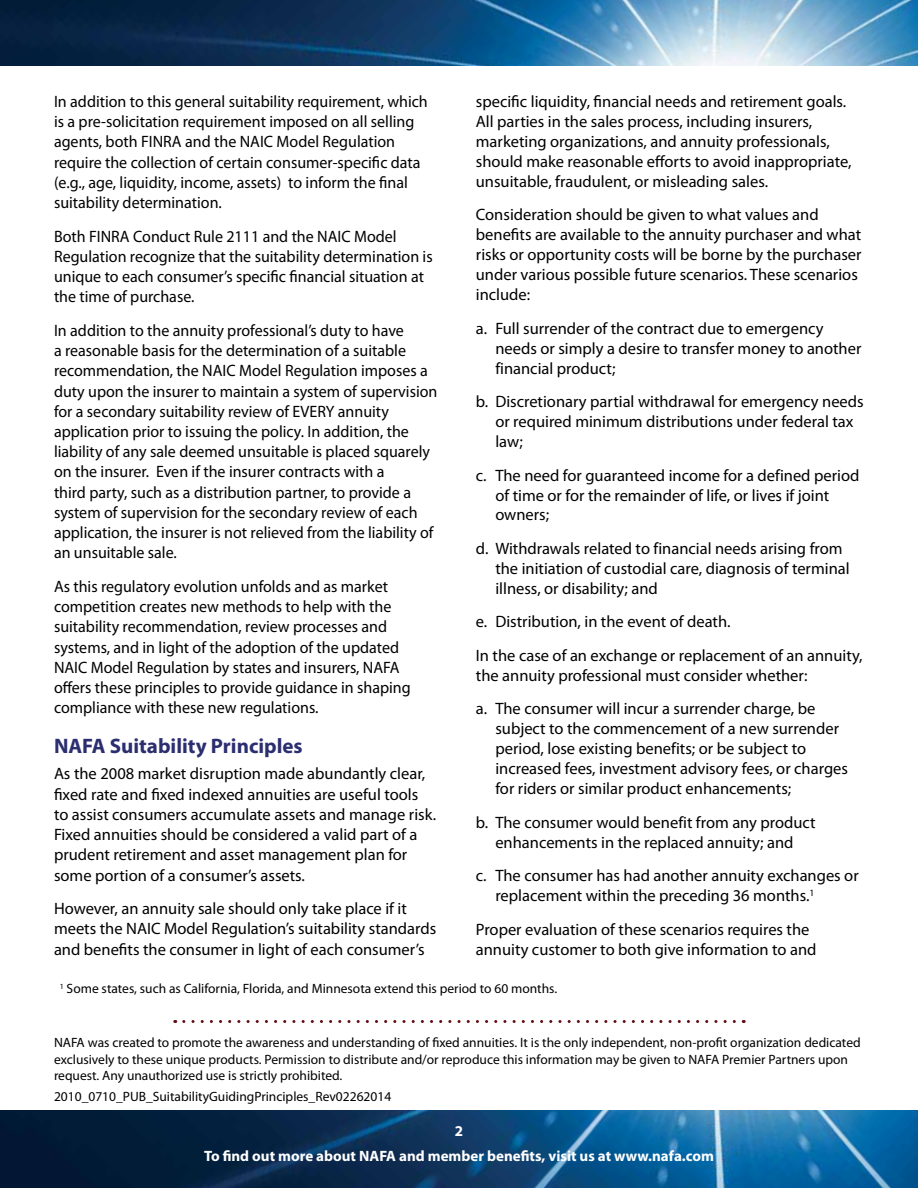
<style>
.page{position:relative;width:918px;height:1188px;background:#fff}
.page>*{position:absolute;margin:0;border:0;box-sizing:border-box;transform-origin:0 0}
.t1{font:700 21px "Myriad Pro";color:#2b2e6f}
.t2{font:16.5px/20.2px "Myriad Pro";color:#000}
.t3{font:700 15px/24.8px "Myriad Pro";color:#fff;text-align:center}
.t4{font:13.5px/16.2px "Myriad Pro";color:#000}
</style>
<div class="page">
<img style="left:0;top:0;width:918px;height:66px">
<img style="left:0;top:1110px;width:918px;height:78px">
<svg style="left:184px;top:1020px;width:560px;height:3px"></svg>
<p class="t2" style="left:54px;top:91px;width:375px">In addition to this general suitability requirement, which is a pre-solicitation requirement imposed on all selling agents, both FINRA and the NAIC Model Regulation require the collection of certain consumer-specific data (e.g., age, liquidity, income, assets) to inform the final suitability determination.</p>
<p class="t2" style="left:54px;top:226px;width:380px">Both FINRA Conduct Rule 2111 and the NAIC Model Regulation recognize that the suitability determination is unique to each consumer’s specific financial situation at the time of purchase.</p>
<p class="t2" style="left:54px;top:320px;width:385px">In addition to the annuity professional’s duty to have<br>a reasonable basis for the determination of a suitable recommendation, the NAIC Model Regulation imposes a duty upon the insurer to maintain a system of supervision for a secondary suitability review of EVERY annuity application prior to issuing the policy. In addition, the liability of any sale deemed unsuitable is placed squarely on the insurer. Even if the insurer contracts with a<br>third party, such as a distribution partner, to provide a system of supervision for the secondary review of each application, the insurer is not relieved from the liability of an unsuitable sale.</p>
<p class="t2" style="left:54px;top:576px;width:358px">As this regulatory evolution unfolds and as market competition creates new methods to help with the suitability recommendation, review processes and systems, and in light of the adoption of the updated NAIC Model Regulation by states and insurers, NAFA offers these principles to provide guidance in shaping compliance with these new regulations.</p>
<p class="t1" style="left:54px;top:732px;width:250px">NAFA Suitability Principles</p>
<p class="t2" style="left:54px;top:764px;width:384px">As the 2008 market disruption made abundantly clear, fixed rate and fixed indexed annuities are useful tools to assist consumers accumulate assets and manage risk.<br>Fixed annuities should be considered a valid part of a prudent retirement and asset management plan for some portion of a consumer’s assets.</p>
<p class="t2" style="left:54px;top:898px;width:384px">However, an annuity sale should only take place if it meets the NAIC Model Regulation’s suitability standards and benefits the consumer in light of each consumer’s</p>
<p class="t2" style="left:476px;top:91px;width:377px">specific liquidity, financial needs and retirement goals.<br>All parties in the sales process, including insurers, marketing organizations, and annuity professionals, should make reasonable efforts to avoid inappropriate, unsuitable, fraudulent, or misleading sales.</p>
<p class="t2" style="left:476px;top:204px;width:387px">Consideration should be given to what values and benefits are available to the annuity purchaser and what risks or opportunity costs will be borne by the purchaser under various possible future scenarios. These scenarios include:</p>
<p class="t2" style="left:495px;top:318px;width:368px;text-indent:-20px">a. Full surrender of the contract due to emergency needs or simply a desire to transfer money to another financial product;</p>
<p class="t2" style="left:495px;top:391px;width:370px;text-indent:-20px">b. Discretionary partial withdrawal for emergency needs or required minimum distributions under federal tax law;</p>
<p class="t2" style="left:495px;top:465px;width:366px;text-indent:-20px">c. The need for guaranteed income for a defined period of time or for the remainder of life, or lives if joint owners;</p>
<p class="t2" style="left:495px;top:538px;width:356px;text-indent:-20px">d. Withdrawals related to financial needs arising from the initiation of custodial care, diagnosis of terminal illness, or disability; and</p>
<p class="t2" style="left:476px;top:605px;width:388px;line-height:33.5px">e. Distribution, in the event of death.<br>In the case of an exchange or replacement of an annuity,</p>
<p class="t2" style="left:476px;top:658px;width:341px;line-height:33.5px">the annuity professional must consider whether: a. The consumer will incur a surrender charge, be</p>
<p class="t2" style="left:495px;top:719px;width:354px">subject to the commencement of a new surrender period, lose existing benefits; or be subject to increased fees, investment advisory fees, or charges for riders or similar product enhancements;</p>
<p class="t2" style="left:476px;top:812px;width:341px;text-align:center">b. The consumer would benefit from any product enhancements in the replaced annuity; and</p>
<p class="t2" style="left:495px;top:865px;width:365px;text-indent:-20px">c. The consumer has had another annuity exchanges or replacement within the preceding 36 months.<sup>1</sup></p>
<p class="t2" style="left:476px;top:919px;width:342px">Proper evaluation of these scenarios requires the annuity customer to both give information to and</p>
<p class="t4" style="left:60px;top:981px;width:499px"><sup>1</sup> Some states, such as California, Florida, and Minnesota extend this period to 60 months.</p>
<p class="t4" style="left:54px;top:1035px;width:808px">NAFA was created to promote the awareness and understanding of fixed annuities. It is the only independent, non-profit organization dedicated exclusively to these unique products. Permission to distribute and/or reproduce this information may be given to NAFA Premier Partners upon request. Any unauthorized use is strictly prohibited.</p>
<p class="t4" style="left:54px;top:1088px;width:339px">2010_0710_PUB_SuitabilityGuidingPrinciples_Rev02262014</p>
<p class="t3" style="left:204px;top:1118px;width:511px">2<br>To find out more about NAFA and member benefits, visit us at www.nafa.com</p>
</div>
